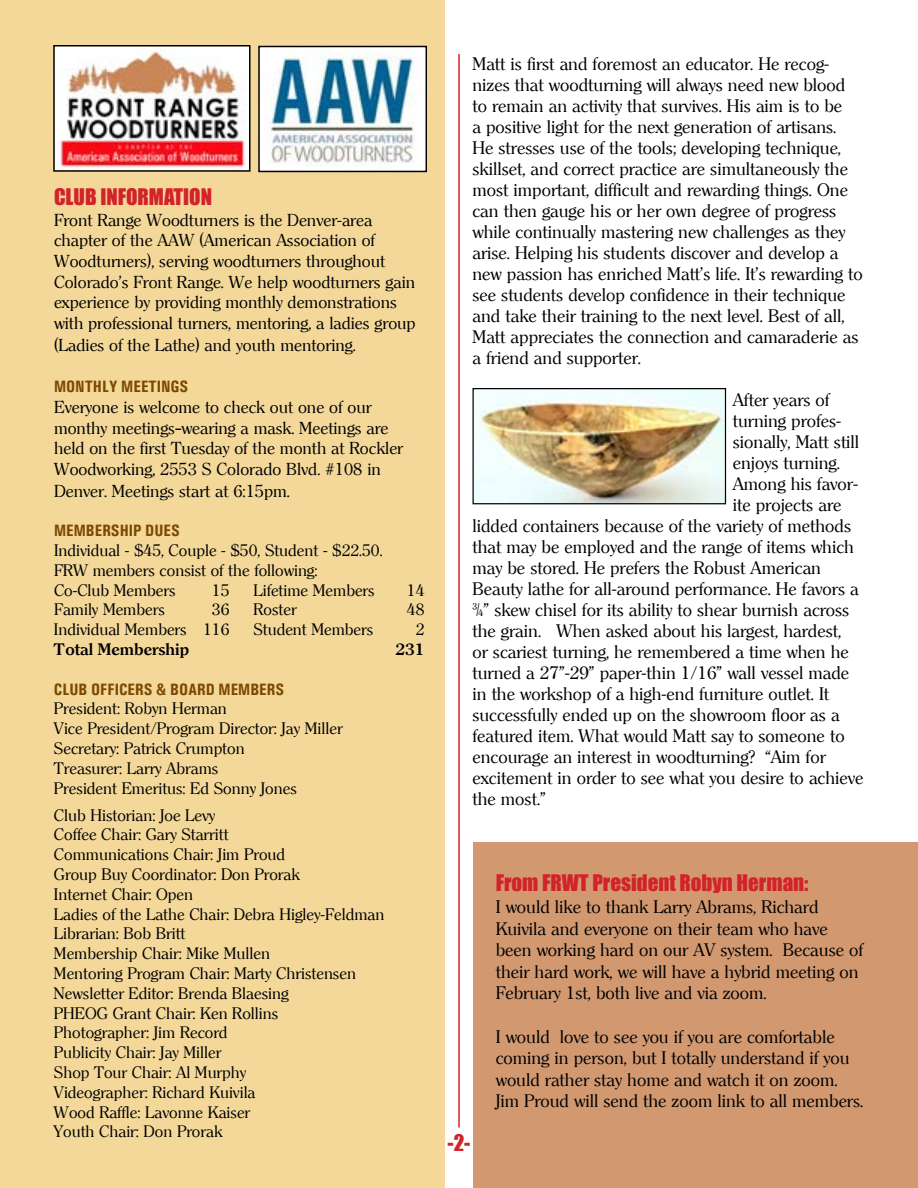
<style>
.page{position:relative;width:918px;height:1188px;background:#fff}
.page>*{position:absolute;margin:0;border:0;box-sizing:border-box;transform-origin:0 0}
.t1{font:21px "Impact";color:#d2232a}
.t2{font:18px/21px "Clearly Roman";color:#000}
.t3{font:17.25px/20.9px "Clearly Roman";color:#000}
.t4{font:16.5px/19.8px "Clearly Roman";color:#000}
.t5{font:700 16.5px "Univers Condensed";color:#7d4900}
.t6{font:700 16.5px "Clearly Roman";color:#000}
</style>
<div class="page">
<div style="left:473px;top:842px;width:445px;height:346px;background:#d29971"></div>
<div style="left:0;top:0;width:445px;height:1188px;background:#f3d89a"></div>
<img style="left:261px;top:49px;width:163px;height:120px">
<div style="left:258px;top:46px;width:169px;height:126px;border:2px solid #000"></div>
<img style="left:56px;top:48px;width:191px;height:121px">
<div style="left:53px;top:45px;width:197px;height:127px;border:2px solid #000"></div>
<hr style="left:458px;top:54px;width:2px;height:1074px;background:#d2232a">
<img style="left:475px;top:390px;width:249px;height:112px">
<div style="left:473px;top:388px;width:253px;height:116px;border:1px solid #000"></div>
<p class="t1" style="left:54px;top:180px;width:160px">CLUB INFORMATION</p>
<p class="t3" style="left:54px;top:210px;width:363px">Front Range Woodturners is the Denver-area chapter of the AAW (American Association of Woodturners), serving woodturners throughout Colorado’s Front Range. We help woodturners gain experience by providing monthly demonstrations with professional turners, mentoring, a ladies group (Ladies of the Lathe) and youth mentoring.</p>
<p class="t5" style="left:54px;top:376px;width:136px">MONTHLY MEETINGS</p>
<p class="t3" style="left:54px;top:397px;width:351px">Everyone is welcome to check out one of our monthy meetings–wearing a mask. Meetings are held on the first Tuesday of the month at Rockler Woodworking, 2553 S Colorado Blvd. #108 in Denver. Meetings start at 6:15pm.</p>
<p class="t5" style="left:54px;top:520px;width:127px">MEMBERSHIP DUES</p>
<p class="t4" style="left:54px;top:541px;width:330px">Individual - $45, Couple - $50, Student - $22.50.<br>FRW members consist of the following:<br>Co-Club Members</p>
<p class="t4" style="left:212px;top:580px;width:19px">15</p>
<p class="t4" style="left:254px;top:580px;width:123px">Lifetime Members</p>
<p class="t4" style="left:407px;top:580px;width:19px">14</p>
<p class="t4" style="left:54px;top:600px;width:112px">Family Members</p>
<p class="t4" style="left:212px;top:600px;width:19px">36</p>
<p class="t4" style="left:254px;top:600px;width:45px">Roster</p>
<p class="t4" style="left:407px;top:600px;width:19px">48</p>
<p class="t4" style="left:54px;top:620px;width:177px">Individual Members 116</p>
<p class="t4" style="left:254px;top:620px;width:121px">Student Members</p>
<p class="t4" style="left:416px;top:620px;width:10px">2</p>
<p class="t6" style="left:54px;top:640px;width:137px">Total Membership</p>
<p class="t6" style="left:396px;top:640px;width:30px">231</p>
<p class="t5" style="left:54px;top:679px;width:232px">CLUB OFFICERS &amp; BOARD MEMBERS</p>
<p class="t4" style="left:54px;top:699px;width:290px">President: Robyn Herman<br>Vice President/Program Director: Jay Miller<br>Secretary: Patrick Crumpton<br>Treasurer: Larry Abrams<br>President Emeritus: Ed Sonny Jones</p>
<p class="t4" style="left:54px;top:805px;width:332px">Club Historian: Joe Levy<br>Coffee Chair: Gary Starritt<br>Communications Chair: Jim Proud<br>Group Buy Coordinator: Don Prorak<br>Internet Chair: Open<br>Ladies of the Lathe Chair: Debra Higley-Feldman<br>Librarian: Bob Britt<br>Membership Chair: Mike Mullen<br>Mentoring Program Chair: Marty Christensen<br>Newsletter Editor: Brenda Blaesing<br>PHEOG Grant Chair: Ken Rollins<br>Photographer: Jim Record<br>Publicity Chair: Jay Miller<br>Shop Tour Chair: Al Murphy<br>Videographer: Richard Kuivila<br>Wood Raffle: Lavonne Kaiser<br>Youth Chair: Don Prorak</p>
<p class="t2" style="left:472px;top:54px;width:392px">Matt is first and foremost an educator. He recog&shy;nizes that woodturning will always need new blood to remain an activity that survives. His aim is to be<br>a positive light for the next generation of artisans.<br>He stresses use of the tools; developing technique, skillset, and correct practice are simultaneously the most important, difficult and rewarding things. One can then gauge his or her own degree of progress while continually mastering new challenges as they arise. Helping his students discover and develop a new passion has enriched Matt’s life. It’s rewarding to see students develop confidence in their technique and take their training to the next level. Best of all, Matt appreciates the connection and camaraderie as a friend and supporter.</p>
<p class="t2" style="left:733px;top:390px;width:98px">After years of</p>
<p class="t2" style="left:733px;top:411px;width:110px">turning profes-</p>
<p class="t2" style="left:733px;top:432px;width:128px">sionally, Matt still</p>
<p class="t2" style="left:733px;top:453px;width:109px">enjoys turning.</p>
<p class="t2" style="left:733px;top:474px;width:127px">Among his favor-</p>
<p class="t2" style="left:733px;top:495px;width:110px">ite projects are</p>
<p class="t2" style="left:472px;top:516px;width:380px">lidded containers because of the variety of methods</p>
<p class="t2" style="left:472px;top:537px;width:383px">that may be employed and the range of items which</p>
<p class="t2" style="left:472px;top:558px;width:350px">may be stored. He prefers the Robust American</p>
<p class="t2" style="left:472px;top:579px;width:388px">Beauty lathe for all-around performance. He favors a</p>
<p class="t2" style="left:472px;top:600px;width:378px">¾” skew chisel for its ability to shear burnish across</p>
<p class="t2" style="left:472px;top:621px;width:370px">the grain. When asked about his largest, hardest,</p>
<p class="t2" style="left:472px;top:642px;width:378px">or scariest turning, he remembered a time when he</p>
<p class="t2" style="left:472px;top:663px;width:378px">turned a 27”-29” paper-thin 1/16” wall vessel made</p>
<p class="t2" style="left:472px;top:684px;width:358px">in the workshop of a high-end furniture outlet. It</p>
<p class="t2" style="left:472px;top:705px;width:369px">successfully ended up on the showroom floor as a</p>
<p class="t2" style="left:472px;top:726px;width:374px">featured item. What would Matt say to someone to</p>
<p class="t2" style="left:472px;top:747px;width:355px">encourage an interest in woodturning? “Aim for</p>
<p class="t2" style="left:472px;top:768px;width:393px">excitement in order to see what you desire to achieve</p>
<p class="t2" style="left:472px;top:789px;width:75px">the most.”</p>
<p class="t1" style="left:448px;top:1127px;width:24px">-2-</p>
<p class="t1" style="left:496px;top:867px;width:314px">From FRWT President Robyn Herman:</p>
<p class="t2" style="left:496px;top:896px;width:369px;line-height:21.6px">I would like to thank Larry Abrams, Richard Kuivila and everyone on their team who have been working hard on our AV system. Because of their hard work, we will have a hybrid meeting on February 1st, both live and via zoom.</p>
<p class="t2" style="left:496px;top:1026px;width:369px;line-height:21.6px">I would love to see you if you are comfortable coming in person, but I totally understand if you would rather stay home and watch it on zoom.<br>Jim Proud will send the zoom link to all members.</p>
</div>
